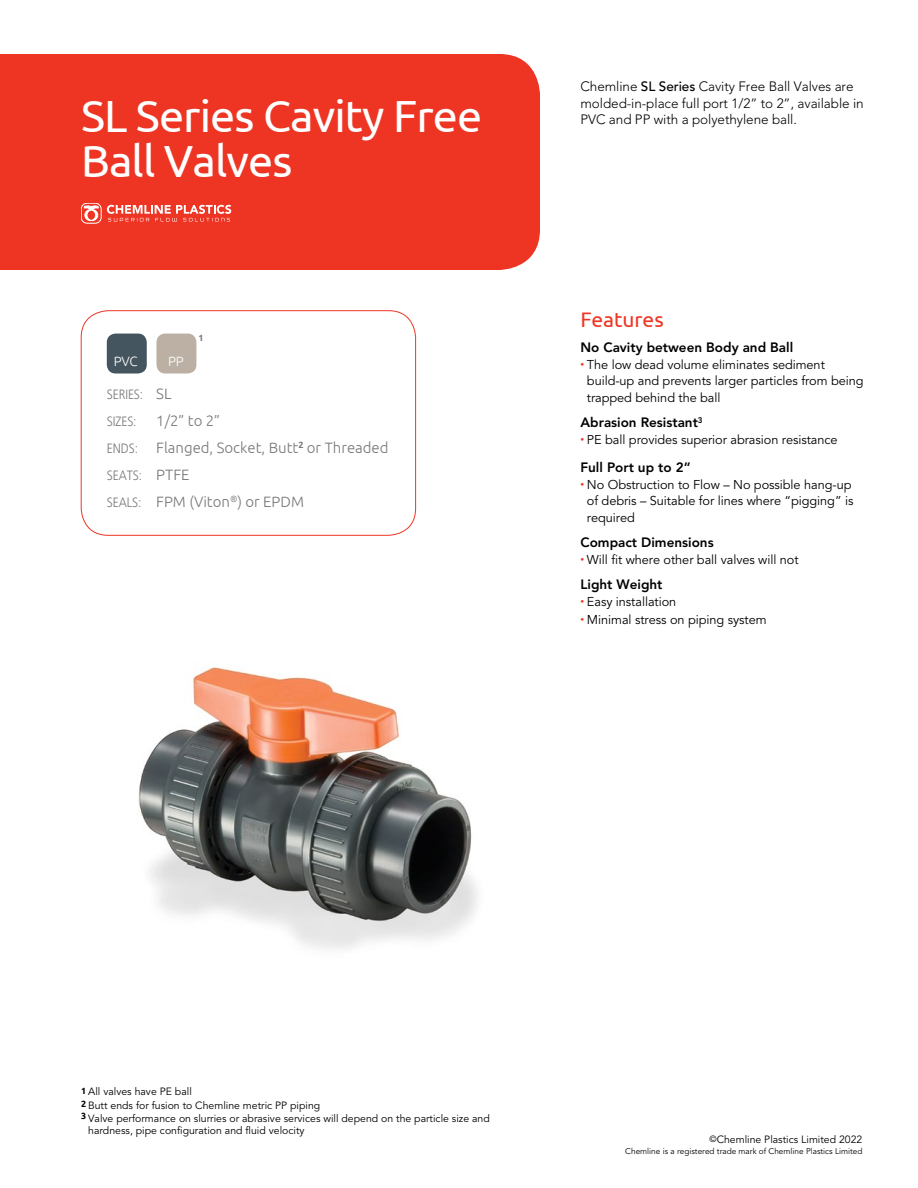
<style>
.page{position:relative;width:918px;height:1188px;background:#fff}
.page>*{position:absolute;margin:0;border:0;box-sizing:border-box;transform-origin:0 0}
.t1{font:45px "Ubuntu";letter-spacing:-.02em;color:#fff}
.features_-_red_text{font:21px "Ubuntu";color:#ee3524}
.t2{font:300 15px "Ubuntu";color:#77787b}
.t3{font:300 13.5px/16.5px "Avenir LT Std";letter-spacing:-.005em;color:#000}
.Feature_body{font:800 13.5px "Avenir LT Std";color:#000}
.t4{font:300 13.5px "Frutiger";letter-spacing:-.01em;color:#77787b;scale:.9 1}
.Product_Codes_-_init{font:300 13.5px "Ubuntu";color:#fff}
.Feature_body-2{font:12.75px/16.5px "Avenir LT Std";letter-spacing:-.005em;color:#000}
.Feature_body-3{font:10.5px/12px "Avenir LT Std";color:#000}
.t5{font:700 9px "Ubuntu";color:#77787b}
.Feature_body-4{font:8.25px "Avenir LT Std";color:#000}
.s1{font-family:"Ubuntu";font-size:15px}
.s2{font-family:"Frutiger";font-size:13.5px}
.s3{font-weight:500}
.s4{font-weight:300;font-size:7.5px;color:#ee3524}
.s5{font-family:"Ubuntu";font-weight:700;font-size:9px}
.s6{font-size:9px}
</style>
<div class="page">
<div style="left:0;top:54px;width:540px;height:216px;background:#ee3524"></div>
<div style="left:81px;top:203px;width:20px;height:20px;border:1px solid #fff;border-radius:6px"></div>
<svg style="left:84px;top:206px;width:14px;height:15px"></svg>
<svg style="left:107px;top:205px;width:124px;height:16px;background:#f27165"></svg>
<img style="left:139px;top:667px;width:338px;height:282px">
<div style="left:81px;top:310px;width:335px;height:226px;border:1px solid #ee3524;border-radius:27px"></div>
<div style="left:156px;top:334px;width:40px;height:40px;background:#bbb0a3;border-radius:9px"></div>
<div style="left:107px;top:334px;width:40px;height:40px;background:#455560;border-radius:9px"></div>
<p class="t1" style="left:81px;top:89px;width:403px">SL Series Cavity Free</p>
<p class="t1" style="left:81px;top:134px;width:213px">Ball Valves</p>
<p class="Product_Codes_-_init" style="left:114px;top:353px;width:25px">PVC</p>
<p class="Product_Codes_-_init" style="left:168px;top:353px;width:17px">PP</p>
<p class="t5" style="left:198px;top:333px;width:7px">1</p>
<p class="t4" style="left:107px;top:386px;width:73px">SERIES: <span class="s1">SL</span></p>
<p class="t4" style="left:107px;top:413px;width:35px">SIZES:</p>
<p class="t2" style="left:156px;top:411px;width:65px">1/2” to 2”</p>
<p class="t2" style="left:107px;top:438px;width:283px"><span class="s2">ENDS:</span> Flanged, Socket, Butt<sup>2</sup> or Threaded</p>
<p class="t4" style="left:107px;top:467px;width:93px">SEATS: <span class="s1">PTFE</span></p>
<p class="t2" style="left:107px;top:492px;width:199px"><span class="s2">SEALS:</span> FPM (Viton<sup>®</sup>) or EPDM</p>
<p class="t3" style="left:580px;top:78px;width:285px">Chemline <span class="s3">SL Series</span> Cavity Free Ball Valves are molded-in-place full port 1/2” to 2”, available in</p>
<p class="t3" style="left:580px;top:111px;width:218px">PVC and PP with a polyethylene ball.</p>
<p class="features_-_red_text" style="left:580px;top:307px;width:85px">Features</p>
<p class="Feature_body" style="left:580px;top:340px;width:214px">No Cavity between Body and Ball</p>
<p class="Feature_body-2" style="left:587px;top:356px;width:278px;text-indent:-6px"><span class="s4">•</span> The low dead volume eliminates sediment build-up and prevents larger particles from being trapped behind the ball</p>
<p class="Feature_body" style="left:580px;top:415px;width:124px">Abrasion Resistant<sup>3</sup></p>
<p class="Feature_body-2" style="left:580px;top:431px;width:259px"><span class="s4">•</span> PE ball provides superior abrasion resistance</p>
<p class="Feature_body" style="left:580px;top:460px;width:112px">Full Port up to 2”</p>
<p class="Feature_body-2" style="left:587px;top:476px;width:268px;text-indent:-6px"><span class="s4">•</span> No Obstruction to Flow – No possible hang-up of debris – Suitable for lines where “pigging” is required</p>
<p class="Feature_body" style="left:580px;top:535px;width:135px">Compact Dimensions</p>
<p class="Feature_body-2" style="left:580px;top:551px;width:220px"><span class="s4">•</span> Will fit where other ball valves will not</p>
<p class="Feature_body" style="left:580px;top:577px;width:84px">Light Weight</p>
<p class="Feature_body-2" style="left:580px;top:593px;width:97px"><span class="s4">•</span> Easy installation</p>
<p class="Feature_body-2" style="left:580px;top:611px;width:188px"><span class="s4">•</span> Minimal stress on piping system</p>
<p class="Feature_body-3" style="left:81px;top:1086px;width:112px"><span class="s5">1</span> All valves have PE ball</p>
<p class="Feature_body-3" style="left:81px;top:1100px;width:241px"><span class="s5">2</span> Butt ends for fusion to Chemline metric PP piping</p>
<p class="Feature_body-3" style="left:88px;top:1113px;width:403px;text-indent:-7px"><sup>3</sup> Valve performance on slurries or abrasive services will depend on the particle size and hardness, pipe configuration and fluid velocity</p>
<p class="Feature_body-3" style="left:709px;top:1134px;width:155px"><span class="s6">©</span>Chemline Plastics Limited 2022</p>
<p class="Feature_body-4" style="left:625px;top:1146px;width:239px">Chemline is a registered trade mark of Chemline Plastics Limited</p>
</div>
